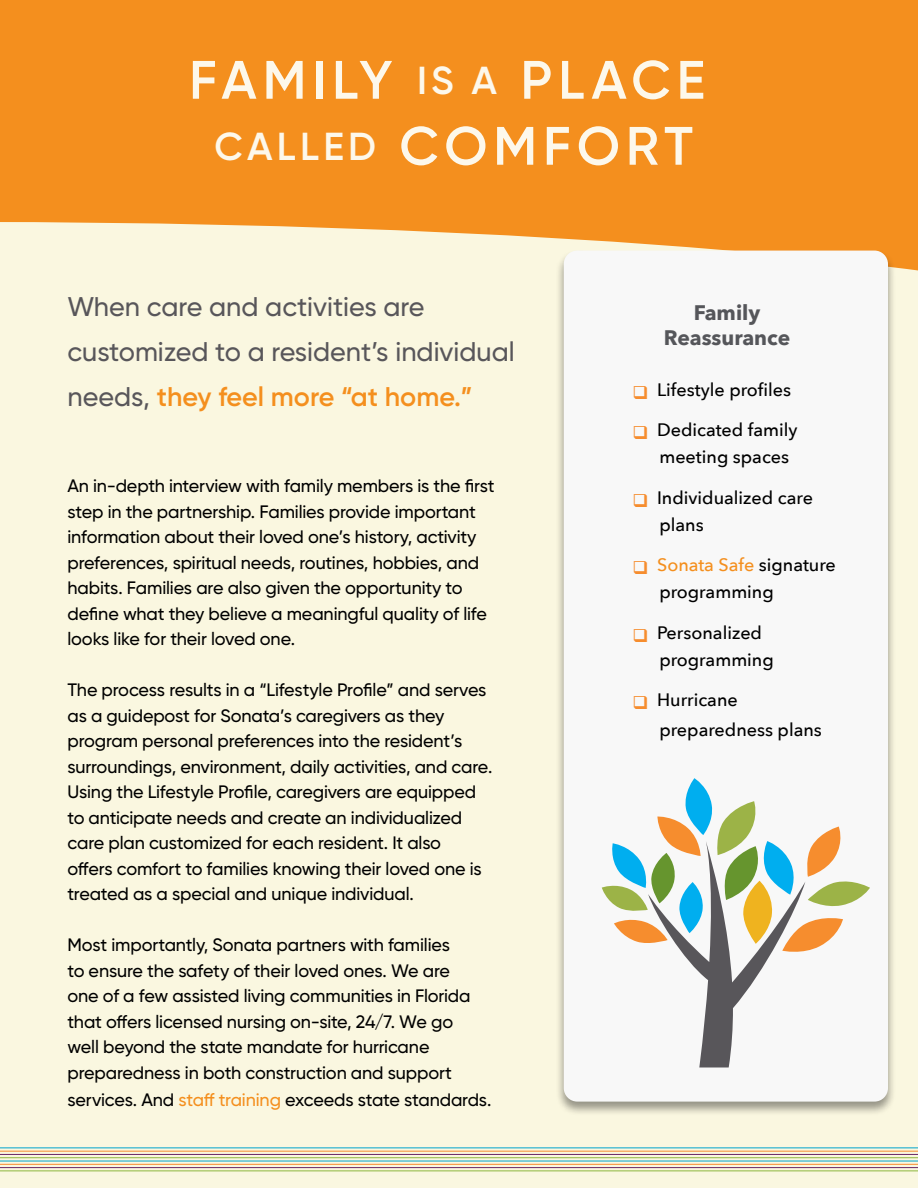
<style>
.page{position:relative;width:918px;height:1188px;background:#faf7e0}
.page>*{position:absolute;margin:0;border:0;box-sizing:border-box;transform-origin:0 0}
.t1{font:600 54px/66px "Gilroy";letter-spacing:.11em;color:#fdf8eb;text-align:center}
.t2{font:500 27px/45px "Gilroy";color:#58565a}
.t3{font:700 21px/25.2px "Avenir Next";color:#55565a;text-align:center}
.t4{font:500 18px/25.5px "Gilroy";letter-spacing:-.01em;color:#000}
.t5{font:500 18px/27px "Avenir Next";color:#000}
.s1{font-size:39px}
.s2{font-weight:600;color:#f48f1e}
.s3{color:#f48f1e}
.s4{color:#f68d2e}
</style>
<div class="page">
<hr style="left:0;top:1148px;width:918px;height:1px;background:#00a4cd">
<hr style="left:0;top:1161px;width:918px;height:1px;background:#00a4cd">
<hr style="left:0;top:1151px;width:918px;height:1px;background:#f68d2e">
<hr style="left:0;top:1164px;width:918px;height:1px;background:#f68d2e">
<hr style="left:0;top:1154px;width:918px;height:1px;background:#692868">
<hr style="left:0;top:1167px;width:918px;height:1px;background:#692868">
<hr style="left:0;top:1157px;width:918px;height:1px;background:#8db83f">
<hr style="left:0;top:1171px;width:918px;height:1px;background:#8db83f">
<div style="left:0;top:0;width:918px;height:285px;background:#f48f1e"></div>
<svg style="left:0;top:222px;width:918px;height:63px;fill:#faf7e0"></svg>
<div style="left:555px;top:249px;width:341px;height:867px;background:#000;opacity:.4"></div>
<div style="left:564px;top:251px;width:324px;height:851px;background:#f8f8f8;border-radius:14px"></div>
<svg style="left:602px;top:778px;width:268px;height:289px"></svg>
<h1 class="t1" style="left:189px;top:46px;width:518px">FAMILY <span class="s1">IS A</span> PLACE<br><span class="s1">CALLED</span> COMFORT</h1>
<h2 class="t2" style="left:68px;top:284px;width:449px">When care and activities are customized to a resident’s individual needs, <span class="s2">they feel more “at home.”</span></h2>
<p class="t4" style="left:68px;top:473px;width:429px">An in-depth interview with family members is the first step in the partnership. Families provide important information about their loved one’s history, activity preferences, spiritual needs, routines, hobbies, and habits. Families are also given the opportunity to define what they believe a meaningful quality of life looks like for their loved one.</p>
<p class="t4" style="left:68px;top:677px;width:426px">The process results in a “Lifestyle Profile” and serves as a guidepost for Sonata’s caregivers as they program personal preferences into the resident’s surroundings, environment, daily activities, and care.<br>Using the Lifestyle Profile, caregivers are equipped to anticipate needs and create an individualized care plan customized for each resident. It also<br>offers comfort to families knowing their loved one is treated as a special and unique individual.</p>
<p class="t4" style="left:68px;top:932px;width:425px">Most importantly, Sonata partners with families<br>to ensure the safety of their loved ones. We are<br>one of a few assisted living communities in Florida that offers licensed nursing on-site, 24/7. We go<br>well beyond the state mandate for hurricane preparedness in both construction and support services. And <span class="s3">staff training</span> exceeds state standards.</p>
<p class="t3" style="left:664px;top:300px;width:128px">Family<br>Reassurance</p>
<p class="t5" style="left:632px;top:375px;width:160px"><span class="s4">❑</span> Lifestyle profiles</p>
<p class="t5" style="left:659px;top:416px;width:140px;text-indent:-27px"><span class="s4">❑</span> Dedicated family meeting spaces</p>
<p class="t5" style="left:659px;top:483px;width:155px;text-indent:-27px"><span class="s4">❑</span> Individualized care plans</p>
<p class="t5" style="left:659px;top:551px;width:178px;text-indent:-27px"><span class="s4">❑</span> <span class="s3">Sonata Safe</span> signature programming</p>
<p class="t5" style="left:659px;top:618px;width:116px;text-indent:-27px"><span class="s4">❑</span> Personalized programming</p>
<p class="t5" style="left:659px;top:684px;width:164px;line-height:30px;text-indent:-27px"><span class="s4">❑</span> Hurricane preparedness plans</p>
</div>
